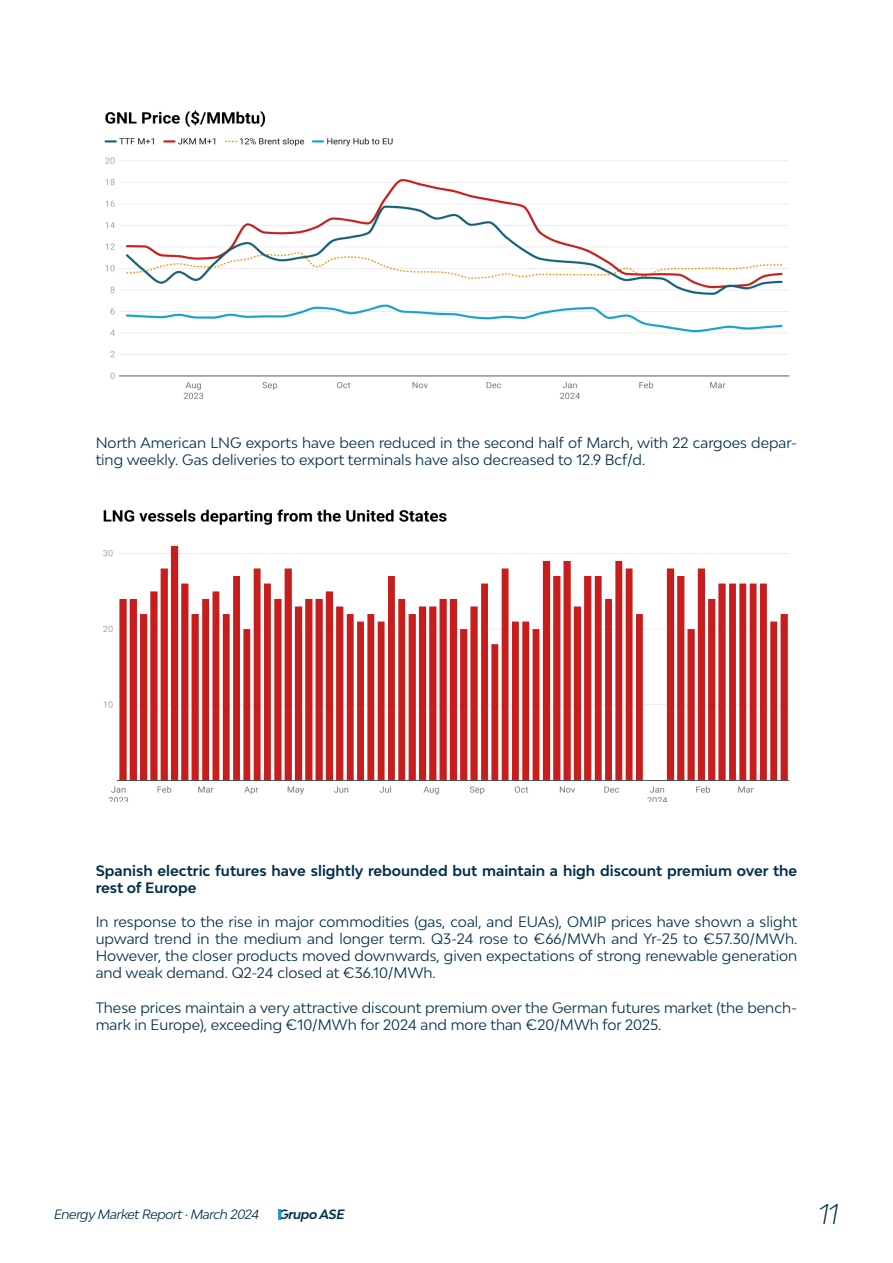
<style>
.page{position:relative;width:893px;height:1263px;background:#fff}
.page>*{position:absolute;margin:0;border:0;box-sizing:border-box;transform-origin:0 0}
.t1{font:italic 300 27px "Bw Modelica";color:#00314a}
.t2{font:14.25px/17.1px "Bw Modelica";color:#02304b}
.t3{font:700 14.25px/17.1px "Bw Modelica";color:#02304b}
.t4{font:italic 12.75px "Bw Modelica";letter-spacing:-.03em;color:#00314a}
.t5{font:italic 700 12.75px "Bw Modelica";letter-spacing:-.03em;color:#00314a}
</style>
<div class="page">
<svg style="left:278px;top:1209px;width:3px;height:11px"></svg>
<img style="left:104px;top:110px;width:686px;height:289px">
<img style="left:103px;top:509px;width:687px;height:292px">
<p class="t2" style="left:96px;top:434px;width:703px">North American LNG exports have been reduced in the second half of March, with 22 cargoes depar&shy;ting weekly. Gas deliveries to export terminals have also decreased to 12.9 Bcf/d.</p>
<p class="t3" style="left:96px;top:861px;width:703px">Spanish electric futures have slightly rebounded but maintain a high discount premium over the rest of Europe</p>
<p class="t2" style="left:96px;top:913px;width:703px;text-align:justify">In response to the rise in major commodities (gas, coal, and EUAs), OMIP prices have shown a slight upward trend in the medium and longer term. Q3-24 rose to €66/MWh and Yr-25 to €57.30/MWh.<br>However, the closer products moved downwards, given expectations of strong renewable generation and weak demand. Q2-24 closed at €36.10/MWh.</p>
<p class="t2" style="left:96px;top:998px;width:703px">These prices maintain a very attractive discount premium over the German futures market (the bench&shy;mark in Europe), exceeding €10/MWh for 2024 and more than €20/MWh for 2025.</p>
<p class="t4" style="left:54px;top:1206px;width:207px">Energy Market Report · March 2024</p>
<p class="t5" style="left:278px;top:1206px;width:68px">Grupo ASE</p>
<h1 class="t1" style="left:818px;top:1196px;width:22px">11</h1>
</div>
